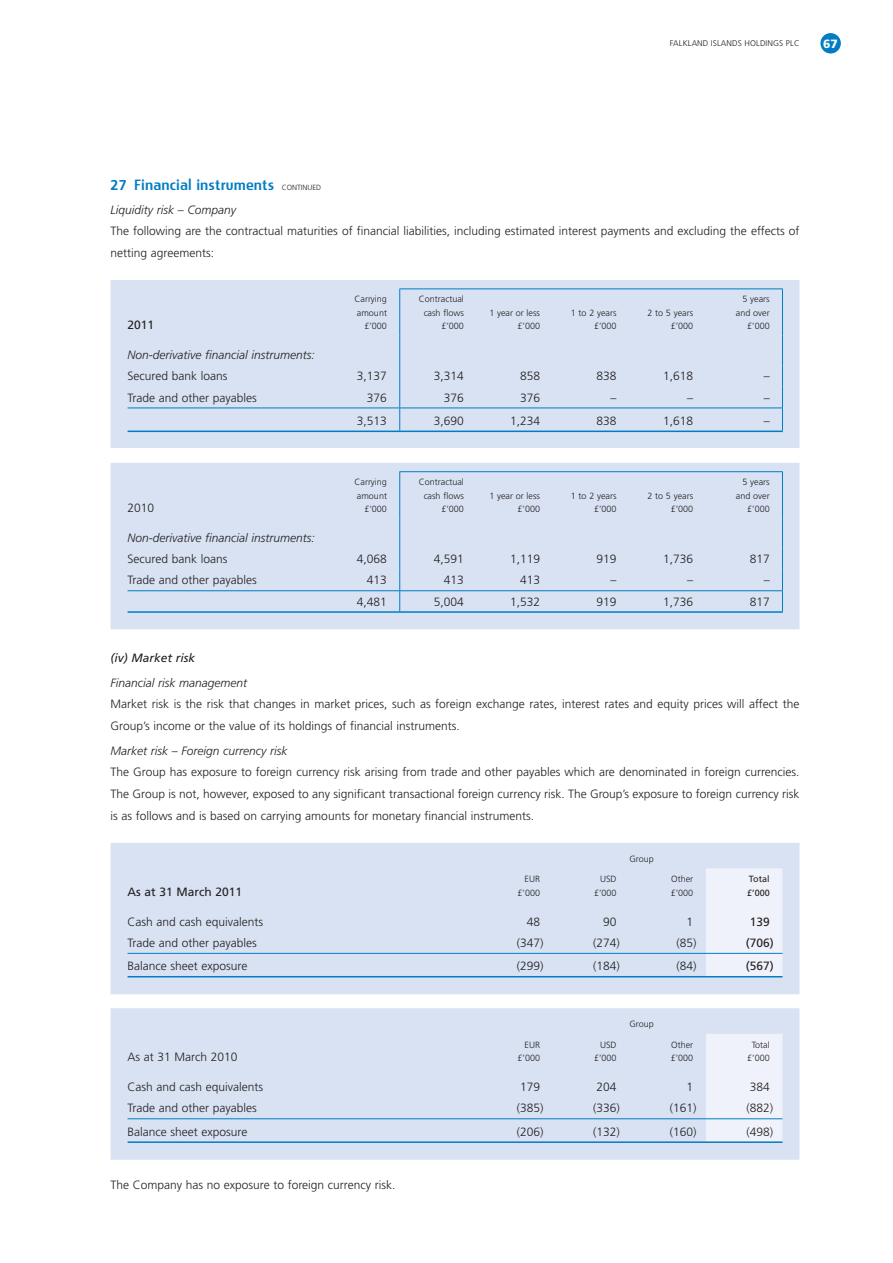
<style>
.page{position:relative;width:893px;height:1263px;background:#fff}
.page>*{position:absolute;margin:0;border:0;box-sizing:border-box;transform-origin:0 0}
.t1{font:14.25px "Storm Sans";letter-spacing:.015em;color:#007dc3}
.t2{font:300 12px/21.8px "Frutiger";color:#231f20}
.t3{font:italic 300 12px "Frutiger";color:#231f20}
.t4{font:12px "Frutiger";color:#231f20}
.t5{font:italic 12px "Frutiger";color:#231f20}
.t6{font:900 12px "Frutiger";color:#fff}
.t7{font:300 9px/13.5px "Frutiger";color:#231f20;text-align:right}
.t8{font:9px/13.5px "Frutiger";color:#231f20}
.t9{font:300 8.25px "Frutiger";letter-spacing:.015em;color:#231f20}
.s1{font-family:"Frutiger";font-weight:700}
.s2{font-family:"Frutiger";font-weight:300;font-size:7.5px;color:#231f20}
</style>
<div class="page">
<div style="left:820px;top:33px;width:21px;height:21px;background:#007dc3;border-radius:50%"></div>
<div style="left:111px;top:280px;width:688px;height:168px;background:#d8e2f3"></div>
<div style="left:111px;top:463px;width:688px;height:166px;background:#d8e2f3"></div>
<div style="left:111px;top:843px;width:688px;height:151px;background:#d8e2f3"></div>
<div style="left:111px;top:1008px;width:688px;height:152px;background:#d8e2f3"></div>
<hr style="left:128px;top:431px;width:655px;height:1px;background:#007dc3">
<hr style="left:128px;top:408px;width:655px;height:1px;background:#007dc3">
<hr style="left:399px;top:289px;width:1px;height:47px;background:#007dc3">
<hr style="left:399px;top:289px;width:384px;height:1px;background:#007dc3">
<hr style="left:782px;top:289px;width:1px;height:47px;background:#007dc3">
<svg style="left:399px;top:336px;width:1px;height:95px"></svg>
<svg style="left:782px;top:336px;width:1px;height:95px"></svg>
<hr style="left:128px;top:611px;width:655px;height:2px;background:#007dc3">
<hr style="left:128px;top:590px;width:655px;height:1px;background:#007dc3">
<hr style="left:399px;top:472px;width:1px;height:46px;background:#007dc3">
<hr style="left:399px;top:471px;width:384px;height:1px;background:#007dc3">
<hr style="left:782px;top:472px;width:1px;height:46px;background:#007dc3">
<hr style="left:399px;top:518px;width:1px;height:30px;background:#007dc3">
<hr style="left:782px;top:518px;width:1px;height:30px;background:#007dc3">
<svg style="left:399px;top:548px;width:1px;height:63px"></svg>
<svg style="left:782px;top:548px;width:1px;height:63px"></svg>
<div style="left:706px;top:868px;width:76px;height:108px;background:#eff2fa"></div>
<hr style="left:128px;top:976px;width:654px;height:1px;background:#007dc3">
<hr style="left:128px;top:953px;width:654px;height:1px;background:#007dc3">
<div style="left:706px;top:1034px;width:76px;height:107px;background:#eff2fa"></div>
<hr style="left:128px;top:1141px;width:654px;height:2px;background:#007dc3">
<hr style="left:128px;top:1118px;width:654px;height:1px;background:#007dc3">
<p class="t1" style="left:111px;top:178px;width:212px"><span class="s1">27</span> Financial instruments <span class="s2">CONTINUED</span></p>
<p class="t9" style="left:670px;top:40px;width:131px">FALKLAND ISLANDS HOLDINGS PLC</p>
<p class="t6" style="left:823px;top:39px;width:16px">67</p>
<p class="t3" style="left:111px;top:205px;width:127px">Liquidity risk – Company</p>
<p class="t2" style="left:111px;top:221px;width:690px">The following are the contractual maturities of financial liabilities, including estimated interest payments and excluding the effects of netting agreements:</p>
<p class="t4" style="left:128px;top:320px;width:28px">2011</p>
<p class="t7" style="left:354px;top:293px;width:34px">Carrying amount £’000</p>
<p class="t7" style="left:419px;top:293px;width:46px">Contractual cash flows £’000</p>
<p class="t7" style="left:489px;top:307px;width:52px">1 year or less £’000</p>
<p class="t7" style="left:571px;top:307px;width:47px">1 to 2 years £’000</p>
<p class="t7" style="left:647px;top:307px;width:47px">2 to 5 years £’000</p>
<p class="t7" style="left:736px;top:293px;width:35px">5 years and over £’000</p>
<p class="t3" style="left:128px;top:350px;width:189px">Non-derivative financial instruments:</p>
<p class="t2" style="left:128px;top:366px;width:101px">Secured bank loans</p>
<p class="t2" style="left:357px;top:366px;width:32px">3,137</p>
<p class="t2" style="left:434px;top:366px;width:32px">3,314</p>
<p class="t2" style="left:520px;top:366px;width:22px">858</p>
<p class="t2" style="left:597px;top:366px;width:22px">838</p>
<p class="t2" style="left:663px;top:366px;width:32px">1,618</p>
<p class="t2" style="left:764px;top:366px;width:7px">–</p>
<p class="t2" style="left:128px;top:387px;width:131px">Trade and other payables</p>
<p class="t2" style="left:367px;top:387px;width:22px">376</p>
<p class="t2" style="left:444px;top:387px;width:22px">376</p>
<p class="t2" style="left:520px;top:387px;width:22px">376</p>
<p class="t2" style="left:611px;top:387px;width:7px">–</p>
<p class="t2" style="left:687px;top:387px;width:7px">–</p>
<p class="t2" style="left:764px;top:387px;width:7px">–</p>
<p class="t2" style="left:357px;top:411px;width:32px">3,513</p>
<p class="t2" style="left:434px;top:411px;width:32px">3,690</p>
<p class="t2" style="left:510px;top:411px;width:32px">1,234</p>
<p class="t2" style="left:597px;top:411px;width:22px">838</p>
<p class="t2" style="left:663px;top:411px;width:32px">1,618</p>
<p class="t2" style="left:764px;top:411px;width:7px">–</p>
<p class="t2" style="left:128px;top:498px;width:28px">2010</p>
<p class="t7" style="left:354px;top:476px;width:34px">Carrying amount £’000</p>
<p class="t7" style="left:419px;top:476px;width:46px">Contractual cash flows £’000</p>
<p class="t7" style="left:489px;top:489px;width:52px">1 year or less £’000</p>
<p class="t7" style="left:571px;top:489px;width:47px">1 to 2 years £’000</p>
<p class="t7" style="left:647px;top:489px;width:47px">2 to 5 years £’000</p>
<p class="t7" style="left:736px;top:476px;width:35px">5 years and over £’000</p>
<p class="t3" style="left:128px;top:533px;width:189px">Non-derivative financial instruments:</p>
<p class="t2" style="left:128px;top:549px;width:101px">Secured bank loans</p>
<p class="t2" style="left:357px;top:549px;width:32px">4,068</p>
<p class="t2" style="left:434px;top:549px;width:32px">4,591</p>
<p class="t2" style="left:510px;top:549px;width:32px">1,119</p>
<p class="t2" style="left:597px;top:549px;width:22px">919</p>
<p class="t2" style="left:663px;top:549px;width:32px">1,736</p>
<p class="t2" style="left:750px;top:549px;width:22px">817</p>
<p class="t2" style="left:128px;top:570px;width:131px">Trade and other payables</p>
<p class="t2" style="left:367px;top:570px;width:22px">413</p>
<p class="t2" style="left:444px;top:570px;width:22px">413</p>
<p class="t2" style="left:520px;top:570px;width:22px">413</p>
<p class="t2" style="left:611px;top:570px;width:7px">–</p>
<p class="t2" style="left:687px;top:570px;width:7px">–</p>
<p class="t2" style="left:764px;top:570px;width:7px">–</p>
<p class="t2" style="left:357px;top:592px;width:32px">4,481</p>
<p class="t2" style="left:434px;top:592px;width:32px">5,004</p>
<p class="t2" style="left:510px;top:592px;width:32px">1,532</p>
<p class="t2" style="left:597px;top:592px;width:22px">919</p>
<p class="t2" style="left:663px;top:592px;width:32px">1,736</p>
<p class="t2" style="left:750px;top:592px;width:22px">817</p>
<p class="t5" style="left:111px;top:653px;width:86px">(iv) Market risk</p>
<p class="t3" style="left:111px;top:678px;width:138px">Financial risk management</p>
<p class="t2" style="left:111px;top:694px;width:690px">Market risk is the risk that changes in market prices, such as foreign exchange rates, interest rates and equity prices will affect the<br>Group’s income or the value of its holdings of financial instruments.</p>
<p class="t3" style="left:111px;top:746px;width:178px">Market risk – Foreign currency risk</p>
<p class="t2" style="left:111px;top:762px;width:690px;text-align:justify">The Group has exposure to foreign currency risk arising from trade and other payables which are denominated in foreign currencies.<br>The Group is not, however, exposed to any significant transactional foreign currency risk. The Group’s exposure to foreign currency risk is as follows and is based on carrying amounts for monetary financial instruments.</p>
<p class="t7" style="left:629px;top:853px;width:26px">Group</p>
<p class="t4" style="left:128px;top:887px;width:116px">As at 31 March 2011</p>
<p class="t7" style="left:517px;top:873px;width:24px">EUR £’000</p>
<p class="t7" style="left:594px;top:873px;width:24px">USD £’000</p>
<p class="t7" style="left:671px;top:873px;width:24px;text-align:left">Other £’000</p>
<p class="t8" style="left:747px;top:873px;width:24px">Total £’000</p>
<p class="t2" style="left:128px;top:912px;width:137px">Cash and cash equivalents</p>
<p class="t2" style="left:527px;top:912px;width:15px">48</p>
<p class="t2" style="left:603px;top:912px;width:15px">90</p>
<p class="t2" style="left:686px;top:912px;width:8px">1</p>
<p class="t4" style="left:750px;top:917px;width:22px">139</p>
<p class="t2" style="left:128px;top:933px;width:131px">Trade and other payables</p>
<p class="t2" style="left:517px;top:933px;width:28px">(347)</p>
<p class="t2" style="left:593px;top:933px;width:28px">(274)</p>
<p class="t2" style="left:676px;top:933px;width:22px">(85)</p>
<p class="t4" style="left:746px;top:938px;width:30px">(706)</p>
<p class="t2" style="left:128px;top:956px;width:121px">Balance sheet exposure</p>
<p class="t2" style="left:517px;top:956px;width:28px">(299)</p>
<p class="t2" style="left:593px;top:956px;width:28px">(184)</p>
<p class="t2" style="left:676px;top:956px;width:22px">(84)</p>
<p class="t4" style="left:746px;top:961px;width:30px">(567)</p>
<p class="t7" style="left:629px;top:1018px;width:26px">Group</p>
<p class="t2" style="left:128px;top:1047px;width:111px">As at 31 March 2010</p>
<p class="t7" style="left:517px;top:1039px;width:24px">EUR £’000</p>
<p class="t7" style="left:594px;top:1039px;width:24px">USD £’000</p>
<p class="t7" style="left:671px;top:1039px;width:24px;text-align:left">Other £’000</p>
<p class="t7" style="left:747px;top:1039px;width:24px;text-align:center">Total £’000</p>
<p class="t2" style="left:128px;top:1077px;width:137px">Cash and cash equivalents</p>
<p class="t2" style="left:520px;top:1077px;width:22px">179</p>
<p class="t2" style="left:597px;top:1077px;width:22px">204</p>
<p class="t2" style="left:686px;top:1077px;width:8px">1</p>
<p class="t2" style="left:750px;top:1077px;width:22px">384</p>
<p class="t2" style="left:128px;top:1098px;width:131px">Trade and other payables</p>
<p class="t2" style="left:517px;top:1098px;width:28px">(385)</p>
<p class="t2" style="left:593px;top:1098px;width:28px">(336)</p>
<p class="t2" style="left:670px;top:1098px;width:28px">(161)</p>
<p class="t2" style="left:746px;top:1098px;width:28px">(882)</p>
<p class="t2" style="left:128px;top:1122px;width:121px">Balance sheet exposure</p>
<p class="t2" style="left:517px;top:1122px;width:28px">(206)</p>
<p class="t2" style="left:593px;top:1122px;width:28px">(132)</p>
<p class="t2" style="left:670px;top:1122px;width:28px">(160)</p>
<p class="t2" style="left:746px;top:1122px;width:28px">(498)</p>
<p class="t2" style="left:111px;top:1175px;width:286px">The Company has no exposure to foreign currency risk.</p>
</div>
